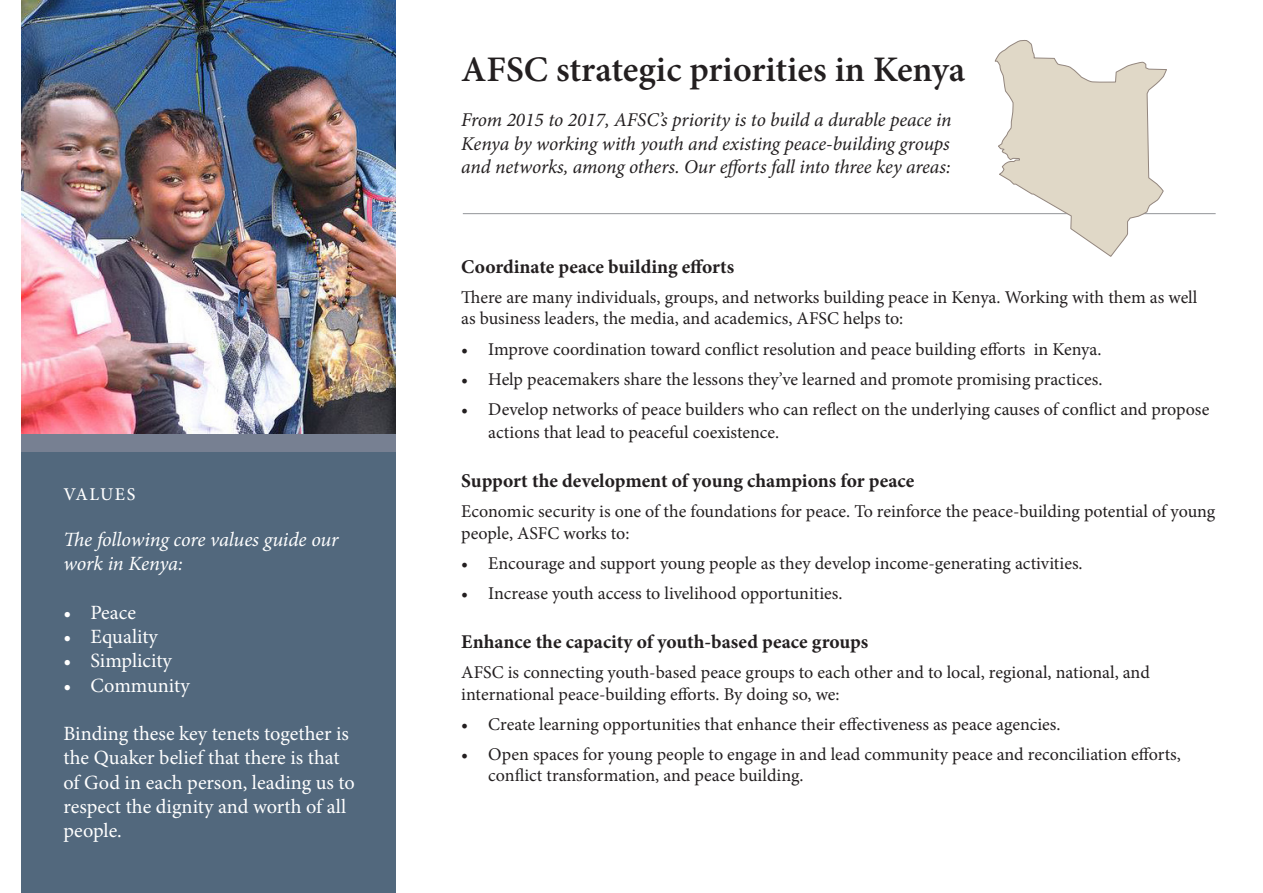
<style>
.page{position:relative;width:1263px;height:893px;background:#fff}
.page>*{position:absolute;margin:0;border:0;box-sizing:border-box;transform-origin:0 0}
.t1{font:600 36px "Minion Pro";color:#231f20}
.t2{font:20.25px/24.3px "Minion Pro";color:#fff}
.t3{font:italic 20.25px/24.3px "Minion Pro";letter-spacing:-.01em;color:#fff}
.t4{font:italic 19.5px/23.4px "Minion Pro";letter-spacing:-.005em;color:#231f20;text-align:justify}
.t5{font:700 19.5px "Minion Pro";color:#231f20}
.t6{font:18px/21.6px "Minion Pro";color:#231f20}
.t7{font:500 18px "Minion Pro";letter-spacing:.085em;color:#fff}
</style>
<div class="page">
<hr style="left:463px;top:213px;width:753px;height:1px;background:#939598">
<div style="left:21px;top:434px;width:374px;height:459px;background:#52687d"></div>
<div style="left:21px;top:434px;width:374px;height:17px;background:#778092"></div>
<svg style="left:994px;top:40px;width:173px;height:216px"></svg>
<img style="left:21px;top:0;width:374px;height:434px">
<p class="t7" style="left:64px;top:482px;width:73px">VALUES</p>
<p class="t3" style="left:63px;top:527px;width:277px">The following core values guide our work in Kenya:</p>
<p class="t2" style="left:63px;top:600px;width:74px">• Peace</p>
<p class="t2" style="left:63px;top:624px;width:96px">• Equality</p>
<p class="t2" style="left:63px;top:649px;width:110px">• Simplicity</p>
<p class="t2" style="left:63px;top:673px;width:128px">• Community</p>
<p class="t2" style="left:63px;top:722px;width:293px">Binding these key tenets together is the Quaker belief that there is that of God in each person, leading us to respect the dignity and worth of all people.</p>
<p class="t1" style="left:461px;top:45px;width:505px">AFSC strategic priorities in Kenya</p>
<p class="t4" style="left:461px;top:108px;width:492px">From 2015 to 2017, AFSC’s priority is to build a durable peace in Kenya by working with youth and existing peace-building groups and networks, among others. Our efforts fall into three key areas:</p>
<p class="t5" style="left:461px;top:253px;width:274px">Coordinate peace building efforts</p>
<p class="t6" style="left:461px;top:286px;width:738px">There are many individuals, groups, and networks building peace in Kenya. Working with them as well as business leaders, the media, and academics, AFSC helps to:</p>
<p class="t6" style="left:461px;top:338px;width:642px">• Improve coordination toward conflict resolution and peace building efforts in Kenya.</p>
<p class="t6" style="left:461px;top:368px;width:643px">• Help peacemakers share the lessons they’ve learned and promote promising practices.</p>
<p class="t6" style="left:488px;top:397px;width:722px;line-height:23.4px;text-indent:-27px">• Develop networks of peace builders who can reflect on the underlying causes of conflict and propose actions that lead to peaceful coexistence.</p>
<p class="t5" style="left:461px;top:467px;width:455px">Support the development of young champions for peace</p>
<p class="t6" style="left:461px;top:501px;width:755px">Economic security is one of the foundations for peace. To reinforce the peace-building potential of young people, ASFC works to:</p>
<p class="t6" style="left:461px;top:552px;width:623px">• Encourage and support young people as they develop income-generating activities.</p>
<p class="t6" style="left:461px;top:582px;width:383px">• Increase youth access to livelihood opportunities.</p>
<p class="t5" style="left:461px;top:628px;width:408px">Enhance the capacity of youth-based peace groups</p>
<p class="t6" style="left:461px;top:662px;width:690px">AFSC is connecting youth-based peace groups to each other and to local, regional, national, and international peace-building efforts. By doing so, we:</p>
<p class="t6" style="left:461px;top:713px;width:601px">• Create learning opportunities that enhance their effectiveness as peace agencies.</p>
<p class="t6" style="left:488px;top:743px;width:694px;text-indent:-27px">• Open spaces for young people to engage in and lead community peace and reconciliation efforts, conflict transformation, and peace building.</p>
</div>
